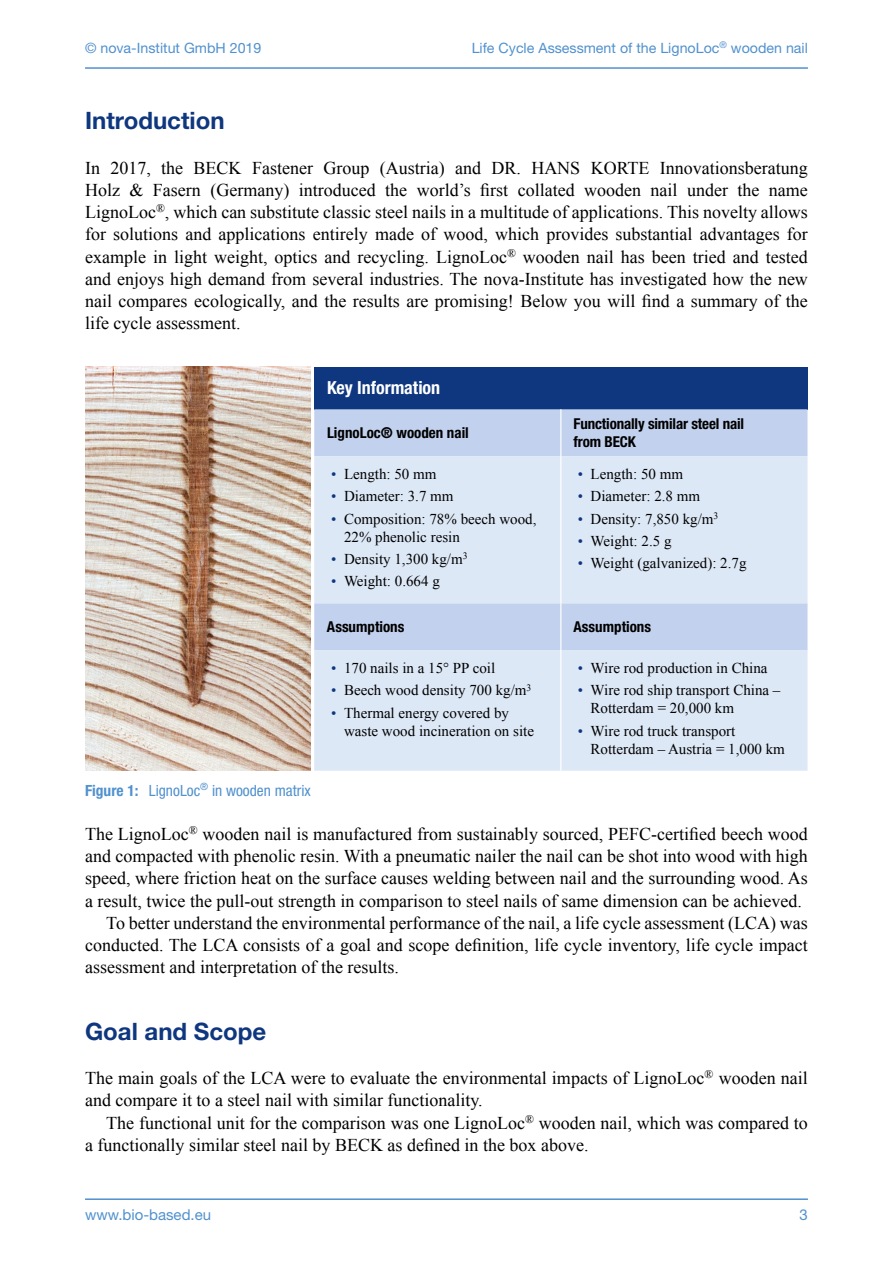
<style>
.page{position:relative;width:893px;height:1263px;background:#fff}
.page>*{position:absolute;margin:0;border:0;box-sizing:border-box;transform-origin:0 0}
.t1{font:700 24px "Helvetica Neue LT Pro";color:#0f377f}
.t2{font:18px/22.2px "Times New Roman";color:#000}
.t3{font:700 condensed 18px "Helvetica Neue LT Pro";color:#fff}
.t4{font:condensed 15.45px "Helvetica Neue LT Pro";color:#5191ce}
.t5{font:15px/18px "Times New Roman";color:#000}
.t6{font:700 condensed 15px/18px "Helvetica Neue LT Pro";color:#000}
.t7{font:15px "Helvetica Neue LT Pro";color:#5191ce}
.t8{font:14.25px "Helvetica Neue LT Pro";color:#5191ce}
.s1{color:#0f377f}
.s2{font-weight:700}
</style>
<div class="page">
<hr style="left:85px;top:67px;width:723px;height:2px;background:#5191ce">
<hr style="left:85px;top:1198px;width:723px;height:2px;background:#5191ce">
<img style="left:85px;top:367px;width:225px;height:404px">
<div style="left:314px;top:367px;width:493px;height:42px;background:#0f377f"></div>
<div style="left:314px;top:409px;width:493px;height:47px;background:#c2d1ed"></div>
<svg style="left:314px;top:456px;width:246px;height:315px;background:#d9e4f5"></svg>
<svg style="left:561px;top:456px;width:246px;height:315px;background:#d9e4f5"></svg>
<hr style="left:560px;top:409px;width:1px;height:47px;background:#fff">
<p class="t8" style="left:85px;top:39px;width:178px">© nova-Institut GmbH 2019</p>
<p class="t8" style="left:472px;top:39px;width:338px">Life Cycle Assessment of the LignoLoc<sup>®</sup> wooden nail</p>
<h1 class="t1" style="left:85px;top:106px;width:141px">Introduction</h1>
<p class="t2" style="left:85px;top:156px;width:724px;text-align:justify">In 2017, the BECK Fastener Group (Austria) and DR. HANS KORTE Innovationsberatung Holz &amp; Fasern (Germany) introduced the world’s first collated wooden nail under the name LignoLoc<sup>®</sup>, which can substitute classic steel nails in a multitude of applications. This novelty allows for solutions and applications entirely made of wood, which provides substantial advantages for example in light weight, optics and recycling. LignoLoc<sup>®</sup> wooden nail has been tried and tested and enjoys high demand from several industries. The nova-Institute has investigated how the new nail compares ecologically, and the results are promising! Below you will find a summary of the life cycle assessment.</p>
<p class="t3" style="left:327px;top:377px;width:115px">Key Information</p>
<p class="t6" style="left:327px;top:424px;width:143px">LignoLoc® wooden nail</p>
<p class="t6" style="left:574px;top:415px;width:172px">Functionally similar steel nail from BECK</p>
<p class="t5" style="left:331px;top:465px;width:107px"><span class="s1">•</span> Length: 50 mm</p>
<p class="t5" style="left:331px;top:487px;width:124px"><span class="s1">•</span> Diameter: 3.7 mm</p>
<p class="t5" style="left:344px;top:509px;width:194px;text-indent:-13px"><span class="s1">•</span> Composition: 78% beech wood,<br>22% phenolic resin</p>
<p class="t5" style="left:331px;top:550px;width:138px"><span class="s1">•</span> Density 1,300 kg/m<sup>3</sup></p>
<p class="t5" style="left:331px;top:572px;width:110px"><span class="s1">•</span> Weight: 0.664 g</p>
<p class="t5" style="left:578px;top:465px;width:107px"><span class="s1">•</span> Length: 50 mm</p>
<p class="t5" style="left:578px;top:487px;width:124px"><span class="s1">•</span> Diameter: 2.8 mm</p>
<p class="t5" style="left:578px;top:509px;width:142px"><span class="s1">•</span> Density: 7,850 kg/m<sup>3</sup></p>
<p class="t5" style="left:578px;top:532px;width:95px"><span class="s1">•</span> Weight: 2.5 g</p>
<p class="t5" style="left:578px;top:554px;width:170px"><span class="s1">•</span> Weight (galvanized): 2.7g</p>
<p class="t6" style="left:327px;top:618px;width:79px">Assumptions</p>
<p class="t6" style="left:574px;top:618px;width:79px">Assumptions</p>
<p class="t5" style="left:331px;top:659px;width:166px"><span class="s1">•</span> 170 nails in a 15° PP coil</p>
<p class="t5" style="left:331px;top:681px;width:202px"><span class="s1">•</span> Beech wood density 700 kg/m<sup>3</sup></p>
<p class="t5" style="left:344px;top:703px;width:191px;text-indent:-13px"><span class="s1">•</span> Thermal energy covered by waste wood incineration on site</p>
<p class="t5" style="left:578px;top:659px;width:191px"><span class="s1">•</span> Wire rod production in China</p>
<p class="t5" style="left:591px;top:681px;width:191px;text-indent:-13px"><span class="s1">•</span> Wire rod ship transport China –<br>Rotterdam = 20,000 km</p>
<p class="t5" style="left:591px;top:721px;width:196px;text-indent:-13px"><span class="s1">•</span> Wire rod truck transport<br>Rotterdam – Austria = 1,000 km</p>
<p class="t4" style="left:85px;top:781px;width:227px"><span class="s2">Figure 1:</span> LignoLoc<sup>®</sup> in wooden matrix</p>
<p class="t2" style="left:85px;top:822px;width:724px">The LignoLoc<sup>®</sup> wooden nail is manufactured from sustainably sourced, PEFC-certified beech wood</p>
<p class="t2" style="left:85px;top:845px;width:724px">and compacted with phenolic resin. With a pneumatic nailer the nail can be shot into wood with high</p>
<p class="t2" style="left:85px;top:867px;width:724px">speed, where friction heat on the surface causes welding between nail and the surrounding wood. As</p>
<p class="t2" style="left:85px;top:889px;width:718px">a result, twice the pull-out strength in comparison to steel nails of same dimension can be achieved.</p>
<p class="t2" style="left:106px;top:911px;width:703px">To better understand the environmental performance of the nail, a life cycle assessment (LCA) was</p>
<p class="t2" style="left:85px;top:933px;width:724px">conducted. The LCA consists of a goal and scope definition, life cycle inventory, life cycle impact</p>
<p class="t2" style="left:85px;top:956px;width:315px">assessment and interpretation of the results.</p>
<h1 class="t1" style="left:85px;top:1016px;width:183px">Goal and Scope</h1>
<p class="t2" style="left:85px;top:1067px;width:724px">The main goals of the LCA were to evaluate the environmental impacts of LignoLoc<sup>®</sup> wooden nail and compare it to a steel nail with similar functionality.</p>
<p class="t2" style="left:85px;top:1111px;width:724px;text-indent:21px">The functional unit for the comparison was one LignoLoc<sup>®</sup> wooden nail, which was compared to a functionally similar steel nail by BECK as defined in the box above.</p>
<p class="t7" style="left:85px;top:1206px;width:128px">www.bio-based.eu</p>
<p class="t7" style="left:800px;top:1206px;width:10px">3</p>
</div>
